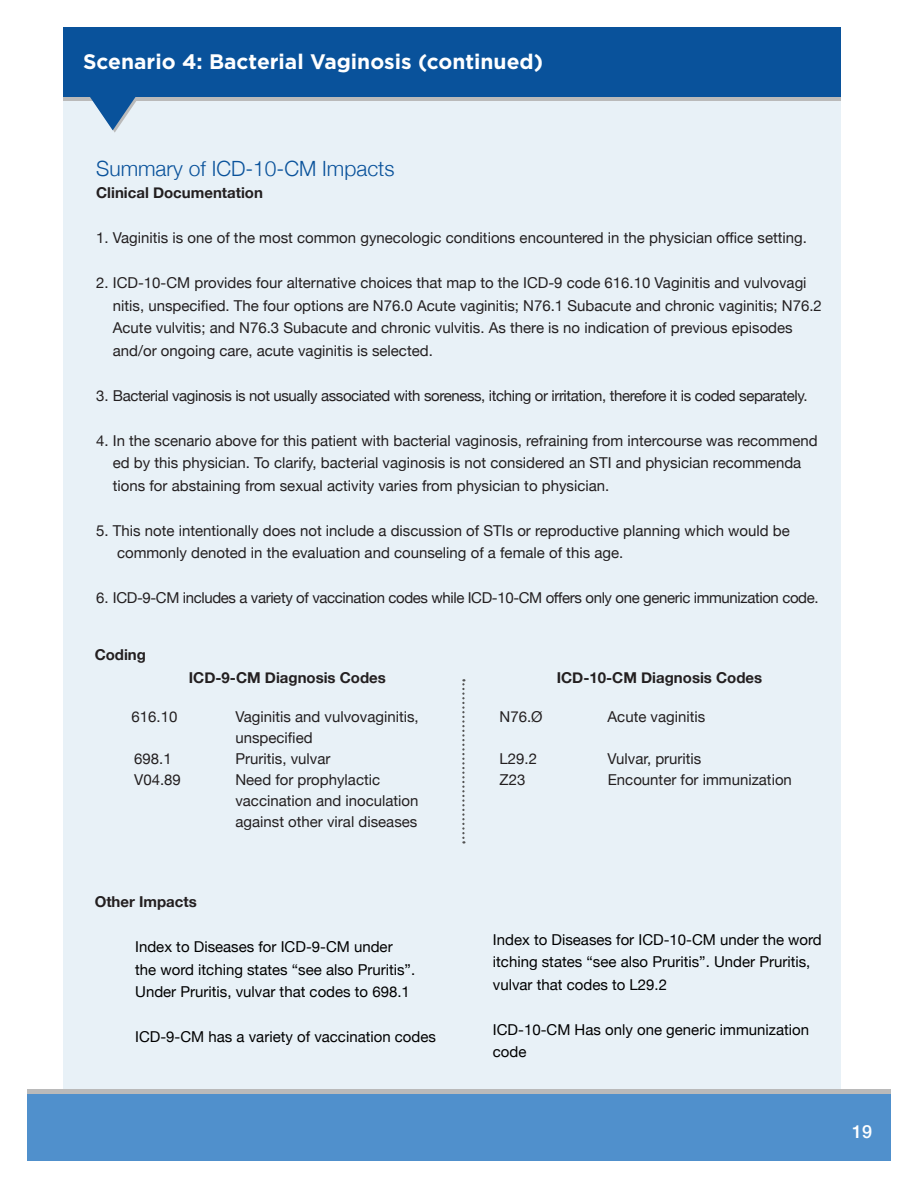
<style>
.page{position:relative;width:918px;height:1188px;background:#fff}
.page>*{position:absolute;margin:0;border:0;box-sizing:border-box;transform-origin:0 0}
.t1{font:700 21px "Gotham";color:#fff}
.t2{font:300 21px "Helvetica Neue";color:#09529b}
.t3{font:500 18px "Helvetica Neue";color:#fff}
.t4{font:15px/22.5px "Helvetica Neue";color:#231f20}
.t5{font:15px/22.5px "Helvetica Neue";color:#000}
.t6{font:15px "Helvetica Neue";letter-spacing:-.025em;color:#231f20}
.t7{font:700 15px "Helvetica Neue";color:#231f20}
</style>
<div class="page">
<div style="left:27px;top:1089px;width:864px;height:65px;background:linear-gradient(to right,#bababa,#bababa)"></div>
<div style="left:27px;top:1095px;width:864px;height:66px;background:#5090cc"></div>
<div style="left:63px;top:97px;width:778px;height:992px;background:#e8f1f7"></div>
<div style="left:63px;top:46px;width:778px;height:55px;background:#bababa"></div>
<svg style="left:90px;top:97px;width:46px;height:36px"></svg>
<div style="left:63px;top:27px;width:778px;height:70px;background:#09529b"></div>
<svg style="left:462px;top:679px;width:3px;height:165px"></svg>
<h1 class="t1" style="left:83px;top:49px;width:461px">Scenario 4: Bacterial Vaginosis (continued)</h1>
<p class="t2" style="left:96px;top:151px;width:300px">Summary of ICD-10-CM Impacts</p>
<p class="t7" style="left:96px;top:181px;width:168px">Clinical Documentation</p>
<p class="t4" style="left:96px;top:228px;width:712px">1. Vaginitis is one of the most common gynecologic conditions encountered in the physician office setting.</p>
<p class="t4" style="left:113px;top:273px;width:711px;text-indent:-17px">2. ICD-10-CM provides four alternative choices that map to the ICD-9 code 616.10 Vaginitis and vulvovagi nitis, unspecified. The four options are N76.0 Acute vaginitis; N76.1 Subacute and chronic vaginitis; N76.2<br>Acute vulvitis; and N76.3 Subacute and chronic vulvitis. As there is no indication of previous episodes and/or ongoing care, acute vaginitis is selected.</p>
<p class="t6" style="left:96px;top:385px;width:713px">3. Bacterial vaginosis is not usually associated with soreness, itching or irritation, therefore it is coded separately.</p>
<p class="t4" style="left:113px;top:430px;width:706px;text-indent:-17px">4. In the scenario above for this patient with bacterial vaginosis, refraining from intercourse was recommend ed by this physician. To clarify, bacterial vaginosis is not considered an STI and physician recommenda tions for abstaining from sexual activity varies from physician to physician.</p>
<p class="t4" style="left:117px;top:520px;width:674px;text-indent:-21px">5. This note intentionally does not include a discussion of STIs or reproductive planning which would be commonly denoted in the evaluation and counseling of a female of this age.</p>
<p class="t6" style="left:96px;top:587px;width:724px">6. ICD-9-CM includes a variety of vaccination codes while ICD-10-CM offers only one generic immunization code.</p>
<p class="t7" style="left:95px;top:643px;width:53px">Coding</p>
<p class="t7" style="left:189px;top:665px;width:199px">ICD-9-CM Diagnosis Codes</p>
<p class="t4" style="left:132px;top:706px;width:47px">616.10</p>
<p class="t4" style="left:235px;top:707px;width:185px;line-height:21px">Vaginitis and vulvovaginitis, unspecified</p>
<p class="t4" style="left:134px;top:748px;width:39px">698.1</p>
<p class="t4" style="left:235px;top:748px;width:96px">Pruritis, vulvar</p>
<p class="t4" style="left:134px;top:769px;width:48px">V04.89</p>
<p class="t4" style="left:235px;top:770px;width:185px;line-height:21px">Need for prophylactic vaccination and inoculation against other viral diseases</p>
<p class="t7" style="left:95px;top:890px;width:104px">Other Impacts</p>
<p class="t5" style="left:135px;top:937px;width:282px">Index to Diseases for ICD-9-CM under the word itching states “see also Pruritis”.<br>Under Pruritis, vulvar that codes to 698.1</p>
<p class="t5" style="left:135px;top:1027px;width:302px">ICD-9-CM has a variety of vaccination codes</p>
<p class="t7" style="left:557px;top:666px;width:207px">ICD-10-CM Diagnosis Codes</p>
<p class="t4" style="left:500px;top:707px;width:45px">N76.Ø</p>
<p class="t4" style="left:608px;top:707px;width:99px">Acute vaginitis</p>
<p class="t4" style="left:500px;top:749px;width:39px">L29.2</p>
<p class="t4" style="left:608px;top:749px;width:95px">Vulvar, pruritis</p>
<p class="t4" style="left:500px;top:770px;width:27px">Z23</p>
<p class="t4" style="left:608px;top:770px;width:186px">Encounter for immunization</p>
<p class="t5" style="left:493px;top:929px;width:330px">Index to Diseases for ICD-10-CM under the word itching states “see also Pruritis”. Under Pruritis, vulvar that codes to L29.2</p>
<p class="t5" style="left:493px;top:1019px;width:318px">ICD-10-CM Has only one generic immunization code</p>
<p class="t3" style="left:852px;top:1117px;width:22px">19</p>
</div>
